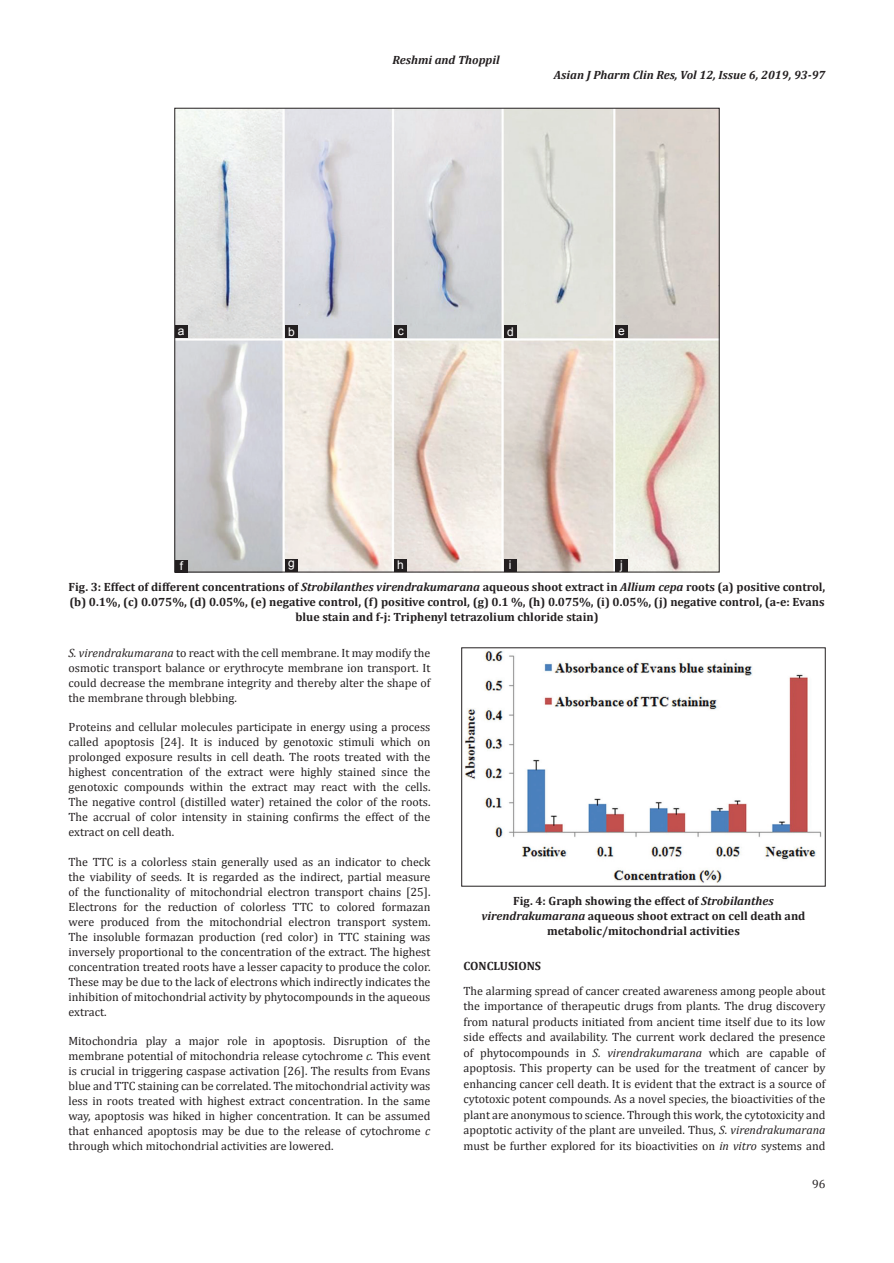
<style>
.page{position:relative;width:894px;height:1263px;background:#fff}
.page>*{position:absolute;margin:0;border:0;box-sizing:border-box;transform-origin:0 0}
.TX{font:12px/15px "Cambria";color:#231f20;text-align:justify}
.FGC{font:700 12px/15px "Cambria";color:#231f20;text-align:center}
.t1{font:italic 700 12px "Cambria";color:#231f20}
.LABEL{font:12px "Arial";color:#fff}
.s1{font-style:italic}
</style>
<div class="page">
<img style="left:465px;top:651px;width:357px;height:232px">
<img style="left:176px;top:110px;width:541px;height:460px">
<div style="left:175px;top:325px;width:12px;height:13px;background:#231f20"></div>
<div style="left:285px;top:325px;width:12px;height:13px;background:#231f20"></div>
<div style="left:394px;top:325px;width:13px;height:13px;background:#231f20"></div>
<div style="left:504px;top:325px;width:12px;height:13px;background:#231f20"></div>
<div style="left:615px;top:325px;width:12px;height:13px;background:#231f20"></div>
<div style="left:175px;top:560px;width:13px;height:12px;background:#231f20"></div>
<div style="left:285px;top:559px;width:13px;height:12px;background:#231f20"></div>
<div style="left:394px;top:559px;width:13px;height:12px;background:#231f20"></div>
<div style="left:503px;top:559px;width:13px;height:12px;background:#231f20"></div>
<div style="left:615px;top:559px;width:12px;height:12px;background:#231f20"></div>
<p class="t1" style="left:392px;top:51px;width:109px">Reshmi and Thoppil</p>
<p class="t1" style="left:553px;top:66px;width:273px">Asian J Pharm Clin Res, Vol 12, Issue 6, 2019, 93-97</p>
<p class="LABEL" style="left:178px;top:322px;width:8px">a</p>
<p class="LABEL" style="left:288px;top:323px;width:8px">b</p>
<p class="LABEL" style="left:397px;top:322px;width:7px">c</p>
<p class="LABEL" style="left:507px;top:323px;width:8px">d</p>
<p class="LABEL" style="left:618px;top:322px;width:8px">e</p>
<p class="LABEL" style="left:180px;top:558px;width:5px">f</p>
<p class="LABEL" style="left:288px;top:555px;width:8px">g</p>
<p class="LABEL" style="left:397px;top:557px;width:8px">h</p>
<p class="LABEL" style="left:508px;top:557px;width:4px">i</p>
<p class="LABEL" style="left:620px;top:557px;width:4px">j</p>
<p class="FGC" style="left:68px;top:578px;width:758px">Fig. 3: Effect of different concentrations of <span class="s1">Strobilanthes virendrakumarana</span> aqueous shoot extract in <span class="s1">Allium cepa</span> roots (a) positive control, (b) 0.1%, (c) 0.075%, (d) 0.05%, (e) negative control, (f) positive control, (g) 0.1 %, (h) 0.075%, (i) 0.05%, (j) negative control, (a-e: Evans blue stain and f-j: Triphenyl tetrazolium chloride stain)</p>
<p class="TX" style="left:68px;top:645px;width:363px"><span class="s1">S. virendrakumarana</span> to react with the cell membrane. It may modify the osmotic transport balance or erythrocyte membrane ion transport. It could decrease the membrane integrity and thereby alter the shape of the membrane through blebbing.</p>
<p class="TX" style="left:68px;top:719px;width:363px">Proteins and cellular molecules participate in energy using a process called apoptosis [24]. It is induced by genotoxic stimuli which on prolonged exposure results in cell death. The roots treated with the highest concentration of the extract were highly stained since the genotoxic compounds within the extract may react with the cells.<br>The negative control (distilled water) retained the color of the roots.<br>The accrual of color intensity in staining confirms the effect of the extract on cell death.</p>
<p class="TX" style="left:68px;top:854px;width:363px">The TTC is a colorless stain generally used as an indicator to check the viability of seeds. It is regarded as the indirect, partial measure of the functionality of mitochondrial electron transport chains [25].<br>Electrons for the reduction of colorless TTC to colored formazan were produced from the mitochondrial electron transport system.<br>The insoluble formazan production (red color) in TTC staining was inversely proportional to the concentration of the extract. The highest concentration treated roots have a lesser capacity to produce the color.<br>These may be due to the lack of electrons which indirectly indicates the inhibition of mitochondrial activity by phytocompounds in the aqueous extract.</p>
<p class="TX" style="left:68px;top:1033px;width:363px">Mitochondria play a major role in apoptosis. Disruption of the membrane potential of mitochondria release cytochrome <span class="s1">c.</span> This event is crucial in triggering caspase activation [26]. The results from Evans blue and TTC staining can be correlated. The mitochondrial activity was less in roots treated with highest extract concentration. In the same way, apoptosis was hiked in higher concentration. It can be assumed that enhanced apoptosis may be due to the release of cytochrome <span class="s1">c </span>through which mitochondrial activities are lowered.</p>
<p class="FGC" style="left:481px;top:892px;width:325px">Fig. 4: Graph showing the effect of <span class="s1">Strobilanthes virendrakumarana</span> aqueous shoot extract on cell death and metabolic/mitochondrial activities</p>
<h1 class="FGC" style="left:463px;top:958px;width:79px">CONCLUSIONS</h1>
<p class="TX" style="left:463px;top:983px;width:363px;line-height:15.5px">The alarming spread of cancer created awareness among people about the importance of therapeutic drugs from plants. The drug discovery from natural products initiated from ancient time itself due to its low side effects and availability. The current work declared the presence of phytocompounds in <span class="s1">S. virendrakumarana</span> which are capable of apoptosis. This property can be used for the treatment of cancer by enhancing cancer cell death. It is evident that the extract is a source of cytotoxic potent compounds. As a novel species, the bioactivities of the plant are anonymous to science. Through this work, the cytotoxicity and apoptotic activity of the plant are unveiled. Thus, <span class="s1">S. virendrakumarana </span>must be further explored for its bioactivities on <span class="s1">in vitro</span> systems and</p>
<p class="TX" style="left:811px;top:1176px;width:15px">96</p>
</div>
